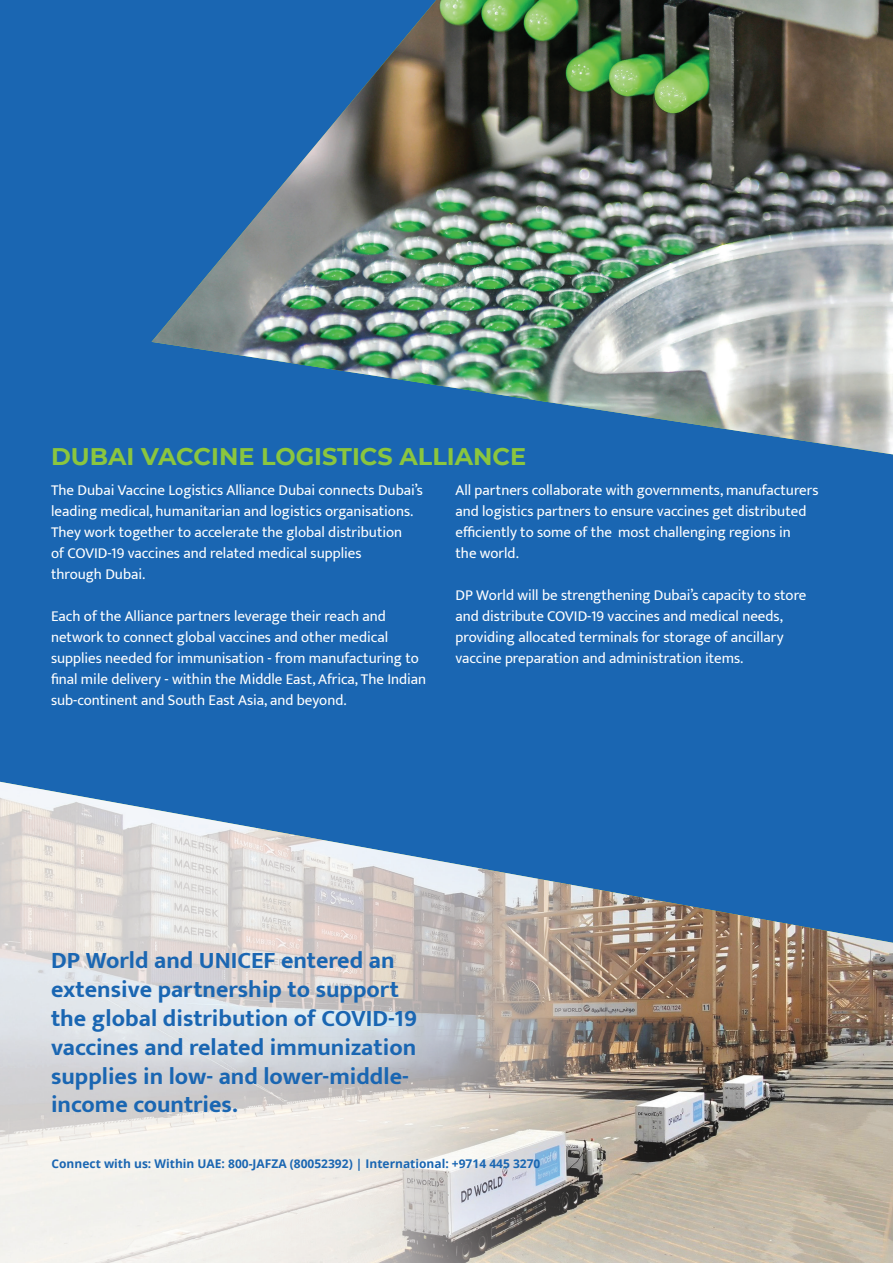
<style>
.page{position:relative;width:893px;height:1263px;background:#1a66b2}
.page>*{position:absolute;margin:0;border:0;box-sizing:border-box;transform-origin:0 0}
.t1{font:700 24px/28.8px "Mukta";color:#1a66b2}
.t2{font:700 24px "Montserrat";color:#8bc63e}
.t3{font:15px/21px "Mukta";color:#fff}
.t4{font:700 12px "Open Sans";color:#1a66b2}
</style>
<div class="page">
<img style="left:152px;top:0;width:741px;height:454px">
<img style="left:0;top:782px;width:893px;height:481px">
<h1 class="t2" style="left:51px;top:440px;width:477px">DUBAI VACCINE LOGISTICS ALLIANCE</h1>
<p class="t3" style="left:51px;top:480px;width:373px">The Dubai Vaccine Logistics Alliance Dubai connects Dubai’s leading medical, humanitarian and logistics organisations.<br>They work together to accelerate the global distribution<br>of COVID-19 vaccines and related medical supplies<br>through Dubai.</p>
<p class="t3" style="left:51px;top:606px;width:377px">Each of the Alliance partners leverage their reach and network to connect global vaccines and other medical supplies needed for immunisation - from manufacturing to final mile delivery - within the Middle East, Africa, The Indian sub-continent and South East Asia, and beyond.</p>
<p class="t3" style="left:455px;top:480px;width:364px">All partners collaborate with governments, manufacturers and logistics partners to ensure vaccines get distributed efficiently to some of the most challenging regions in<br>the world.</p>
<p class="t3" style="left:455px;top:585px;width:352px">DP World will be strengthening Dubai’s capacity to store and distribute COVID-19 vaccines and medical needs, providing allocated terminals for storage of ancillary vaccine preparation and administration items.</p>
<h1 class="t1" style="left:51px;top:946px;width:367px">DP World and UNICEF entered an extensive partnership to support the global distribution of COVID-19 vaccines and related immunization supplies in low- and lower-middle&shy;income countries.</h1>
<p class="t4" style="left:52px;top:1155px;width:490px">Connect with us: Within UAE: 800-JAFZA (80052392) | International: +9714 445 3270</p>
</div>
